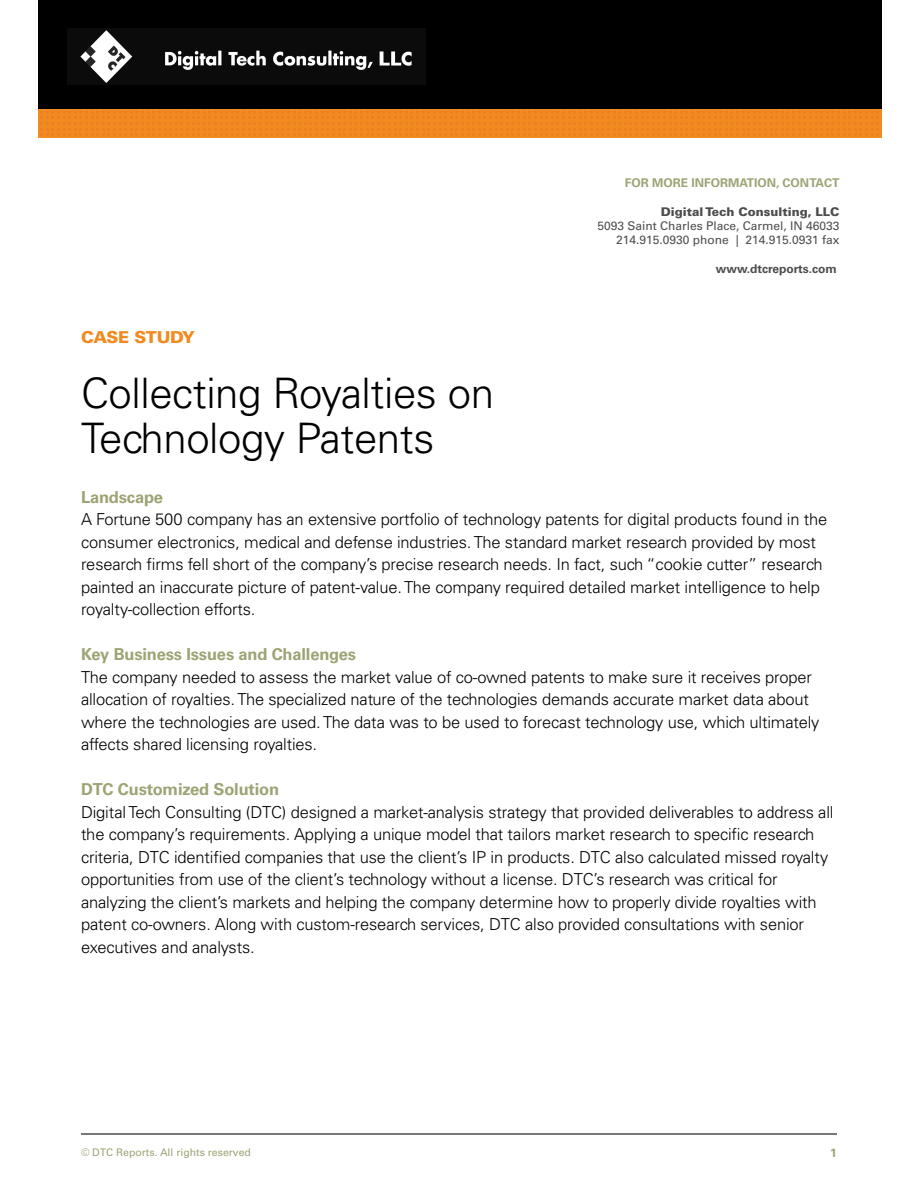
<style>
.page{position:relative;width:918px;height:1188px;background:#fff}
.page>*{position:absolute;margin:0;border:0;box-sizing:border-box;transform-origin:0 0}
.t1{font:300 42px/45px "Univers";letter-spacing:-.01em;color:#000}
.t2{font:300 16.5px/22.5px "Univers";letter-spacing:-.01em;color:#000}
.t3{font:700 16.5px "Univers";letter-spacing:-.01em;color:#9ea374}
.t4{font:900 16.5px "Univers";letter-spacing:-.03em;color:#f18b21}
.t5{font:12px/14.1px "Univers LT Pro 55 Roman";color:#4d4d4f;text-align:right}
.t6{font:700 12px "Univers";color:#9ea374}
.t7{font:900 12px "Univers LT Pro 75";color:#4d4d4f}
.t8{font:700 12px "Univers";color:#4d4d4f}
.t9{font:10.5px "Univers";color:#9ea374}
</style>
<div class="page">
<div style="left:38px;top:102px;width:843px;height:36px;background:#f18b21"></div>
<div style="left:38px;top:0;width:843px;height:109px;background:#000"></div>
<hr style="left:81px;top:1133px;width:756px;height:2px;background:#4d4d4f">
<img style="left:68px;top:28px;width:358px;height:56px">
<p class="t6" style="left:625px;top:176px;width:216px">FOR MORE INFORMATION, CONTACT</p>
<p class="t7" style="left:661px;top:204px;width:180px">Digital Tech Consulting, LLC</p>
<p class="t5" style="left:597px;top:219px;width:244px">5093 Saint Charles Place, Carmel, IN 46033<br>214.915.0930 phone | 214.915.0931 fax</p>
<p class="t8" style="left:716px;top:262px;width:123px">www.dtcreports.com</p>
<p class="t4" style="left:81px;top:327px;width:116px">CASE STUDY</p>
<h1 class="t1" style="left:81px;top:371px;width:415px">Collecting Royalties on<br>Technology Patents</h1>
<p class="t3" style="left:81px;top:487px;width:84px">Landscape</p>
<p class="t2" style="left:81px;top:508px;width:748px">A Fortune 500 company has an extensive portfolio of technology patents for digital products found in the consumer electronics, medical and defense industries. The standard market research provided by most research firms fell short of the company’s precise research needs. In fact, such “cookie cutter” research painted an inaccurate picture of patent-value. The company required detailed market intelligence to help royalty-collection efforts.</p>
<p class="t3" style="left:81px;top:645px;width:277px">Key Business Issues and Challenges</p>
<p class="t2" style="left:81px;top:666px;width:740px">The company needed to assess the market value of co-owned patents to make sure it receives proper allocation of royalties. The specialized nature of the technologies demands accurate market data about where the technologies are used. The data was to be used to forecast technology use, which ultimately affects shared licensing royalties.</p>
<p class="t3" style="left:81px;top:780px;width:200px">DTC Customized Solution</p>
<p class="t2" style="left:81px;top:801px;width:754px">Digital Tech Consulting (DTC) designed a market-analysis strategy that provided deliverables to address all the company’s requirements. Applying a unique model that tailors market research to specific research criteria, DTC identified companies that use the client’s IP in products. DTC also calculated missed royalty opportunities from use of the client’s technology without a license. DTC’s research was critical for analyzing the client’s markets and helping the company determine how to properly divide royalties with patent co-owners. Along with custom-research services, DTC also provided consultations with senior executives and analysts.</p>
<p class="t9" style="left:81px;top:1146px;width:172px">© DTC Reports. All rights reserved</p>
<p class="t6" style="left:830px;top:1146px;width:8px">1</p>
</div>
